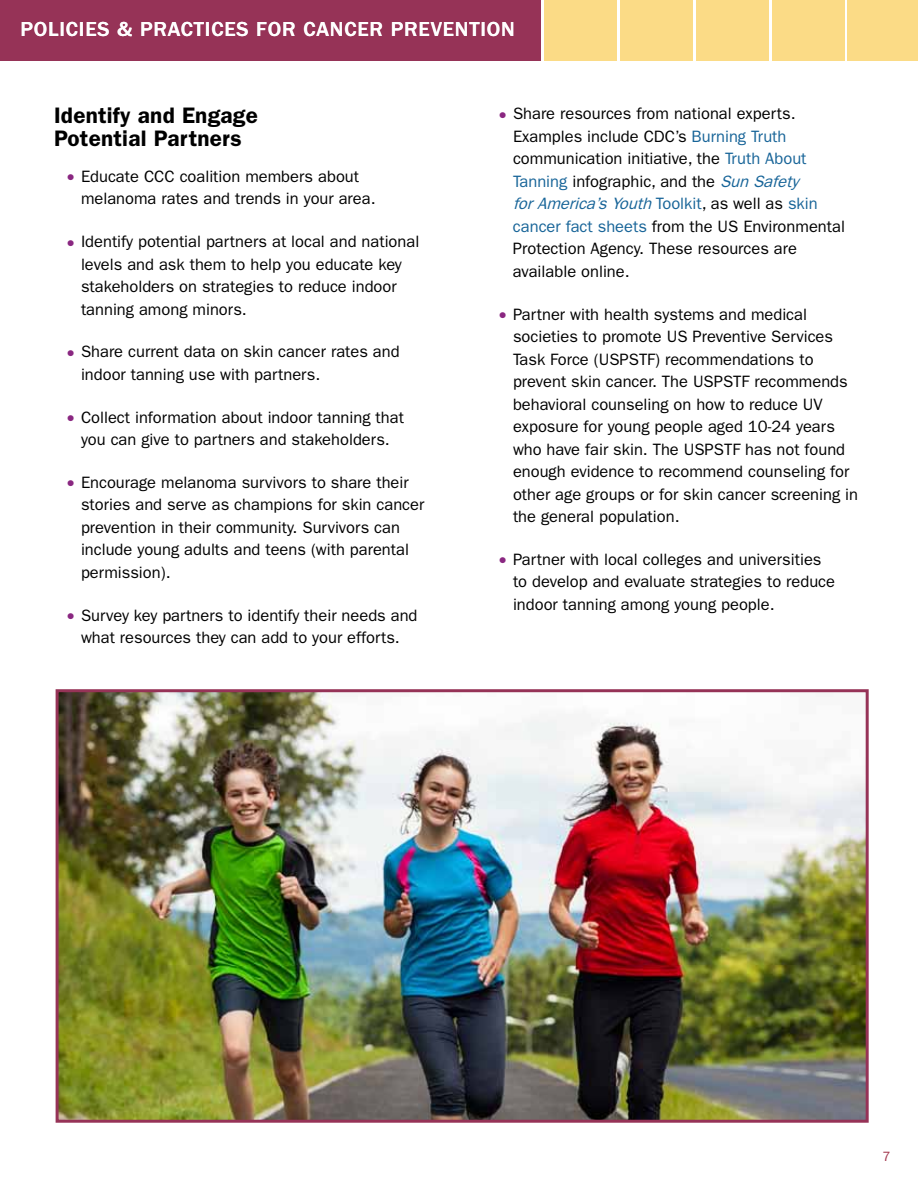
<style>
.page{position:relative;width:918px;height:1188px;background:#fff}
.page>*{position:absolute;margin:0;border:0;box-sizing:border-box;transform-origin:0 0}
.t1{font:600 22.5px/22.5px "ITC Franklin Gothic Std";letter-spacing:.01em;color:#000}
.t2{font:500 21px "ITC Franklin Gothic Std";letter-spacing:.04em;color:#fff}
.t3{font:16.5px/22.5px "ITC Franklin Gothic Std";color:#000}
.t4{font:13.5px "ITC Franklin Gothic Std";color:#a3374e}
.s1{color:#8a2781}
.s2{color:#176498}
.s3{font-style:italic;color:#176498}
</style>
<div class="page">
<img style="left:60px;top:693px;width:805px;height:426px">
<div style="left:56px;top:689px;width:813px;height:434px;border:3px solid #963357"></div>
<div style="left:544px;top:0;width:73px;height:61px;background:#fbdb86"></div>
<div style="left:620px;top:0;width:73px;height:61px;background:#fbdb86"></div>
<div style="left:696px;top:0;width:73px;height:61px;background:#fbdb86"></div>
<div style="left:772px;top:0;width:73px;height:61px;background:#fbdb86"></div>
<div style="left:848px;top:0;width:70px;height:61px;background:#fbdb86"></div>
<div style="left:0;top:0;width:540px;height:61px;background:#963357"></div>
<p class="t2" style="left:20px;top:17px;width:496px">POLICIES &amp; PRACTICES FOR CANCER PREVENTION</p>
<h3 class="t1" style="left:54px;top:104px;width:205px">Identify and Engage<br>Potential Partners</h3>
<p class="t3" style="left:81px;top:165px;width:296px;text-indent:-14px"><span class="s1">●</span> Educate CCC coalition members about melanoma rates and trends in your area.</p>
<p class="t3" style="left:81px;top:230px;width:340px;text-indent:-14px"><span class="s1">●</span> Identify potential partners at local and national levels and ask them to help you educate key stakeholders on strategies to reduce indoor tanning among minors.</p>
<p class="t3" style="left:81px;top:341px;width:320px;text-indent:-14px"><span class="s1">●</span> Share current data on skin cancer rates and indoor tanning use with partners.</p>
<p class="t3" style="left:68px;top:406px;width:338px;text-align:center"><span class="s1">●</span> Collect information about indoor tanning that you can give to partners and stakeholders.</p>
<p class="t3" style="left:81px;top:471px;width:345px;text-indent:-14px"><span class="s1">●</span> Encourage melanoma survivors to share their stories and serve as champions for skin cancer prevention in their community. Survivors can include young adults and teens (with parental permission).</p>
<p class="t3" style="left:68px;top:604px;width:352px;text-align:center"><span class="s1">●</span> Survey key partners to identify their needs and what resources they can add to your efforts.</p>
<p class="t3" style="left:513px;top:103px;width:333px;text-indent:-13px"><span class="s1">●</span> Share resources from national experts.<br>Examples include CDC’s <span class="s2">Burning Truth </span>communication initiative, the <span class="s2">Truth About Tanning</span> infographic, and the <span class="s3">SunSafety forAmerica’sYouth</span><span class="s2">Toolkit</span>, as well as <span class="s2">skin cancer fact sheets</span> from the US Environmental Protection Agency. These resources are available online.</p>
<p class="t3" style="left:513px;top:303px;width:347px;text-indent:-14px"><span class="s1">●</span> Partner with health systems and medical societies to promote US Preventive Services Task Force (USPSTF) recommendations to prevent skin cancer. The USPSTF recommends behavioral counseling on how to reduce UV exposure for young people aged 10-24 years who have fair skin. The USPSTF has not found enough evidence to recommend counseling for other age groups or for skin cancer screening in the general population.</p>
<p class="t3" style="left:513px;top:548px;width:324px;text-indent:-14px"><span class="s1">●</span> Partner with local colleges and universities to develop and evaluate strategies to reduce indoor tanning among young people.</p>
<p class="t4" style="left:883px;top:1148px;width:10px">7</p>
</div>
